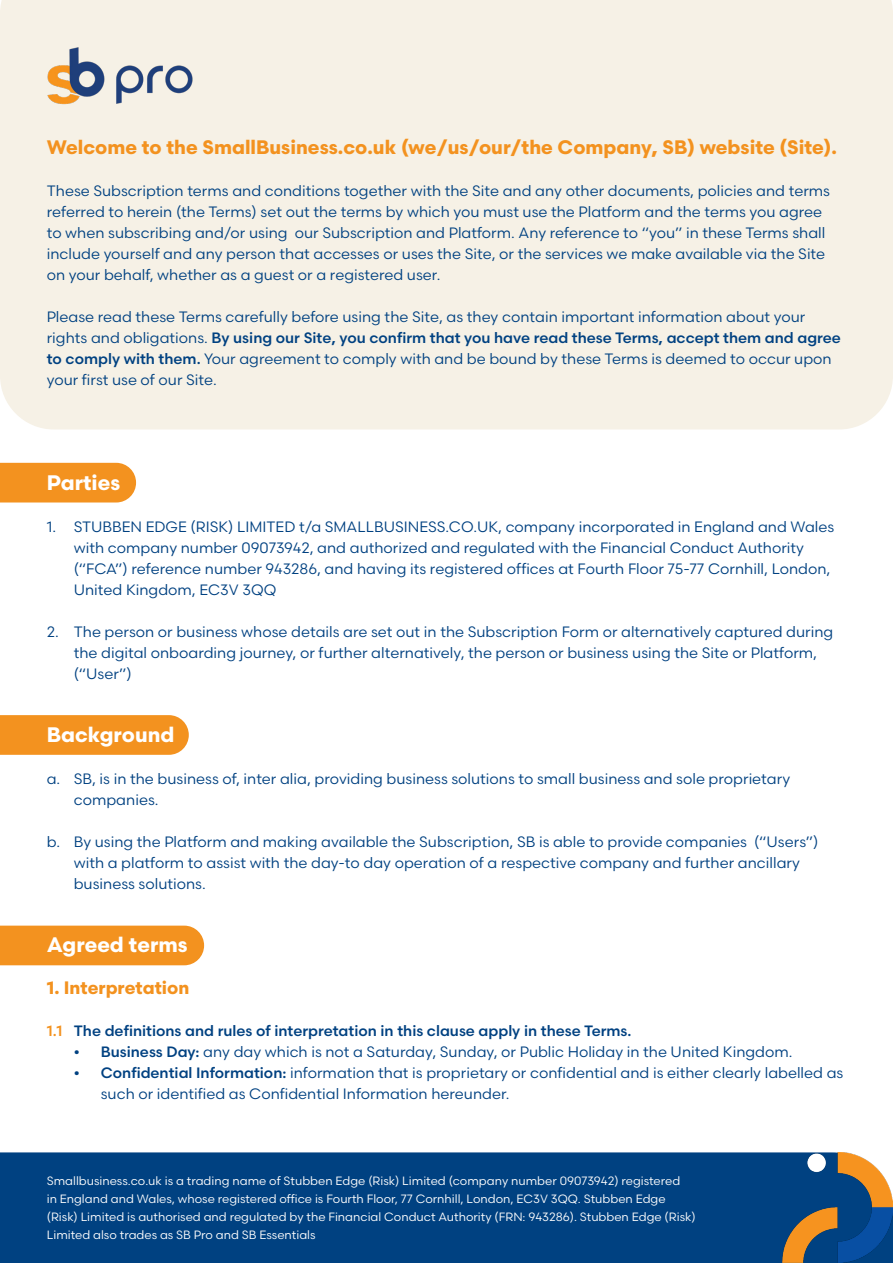
<style>
.page{position:relative;width:893px;height:1263px;background:#fff}
.page>*{position:absolute;margin:0;border:0;box-sizing:border-box;transform-origin:0 0}
.t1{font:700 21px "Scandia";color:#fff}
.t2{font:700 19.5px "Scandia";color:#f3921f}
.t3{font:700 18px "Scandia";color:#f3921f}
.t4{font:15px/21px "Scandia";color:#004181}
.t5{font:500 15px "Scandia";color:#004181}
.t6{font:12px/18px "Scandia";color:#fff}
.s1{font-weight:500}
.s2{color:#f3921f}
</style>
<div class="page">
<div style="left:0;top:463px;width:136px;height:39px;background:#f3921f"></div>
<svg style="left:0;top:715px;width:189px;height:40px;background:#f39525"></svg>
<div style="left:0;top:926px;width:204px;height:39px;background:#f3921f"></div>
<div style="left:0;top:0;width:893px;height:429px;background:#f6f1e6"></div>
<img style="left:47px;top:47px;width:147px;height:58px">
<div style="left:0;top:1152px;width:782px;height:111px;background:#004181"></div>
<img style="left:782px;top:1152px;width:111px;height:111px">
<p class="t2" style="left:47px;top:134px;width:792px">Welcome to the SmallBusiness.co.uk (we/us/our/the Company, SB) website (Site).</p>
<p class="t4" style="left:47px;top:180px;width:785px">These Subscription terms and conditions together with the Site and any other documents, policies and terms referred to herein (the Terms) set out the terms by which you must use the Platform and the terms you agree to when subscribing and/or using our Subscription and Platform. Any reference to “you” in these Terms shall include yourself and any person that accesses or uses the Site, or the services we make available via the Site on your behalf, whether as a guest or a registered user.</p>
<p class="t4" style="left:47px;top:306px;width:796px">Please read these Terms carefully before using the Site, as they contain important information about your rights and obligations. <span class="s1">By using our Site, you confirm that you have read these Terms, accept them and agree to comply with them.</span> Your agreement to comply with and be bound by these Terms is deemed to occur upon your first use of our Site.</p>
<p class="t1" style="left:47px;top:469px;width:75px">Parties</p>
<p class="t4" style="left:74px;top:516px;width:762px;text-indent:-27px">1. STUBBEN EDGE (RISK) LIMITED t/a SMALLBUSINESS.CO.UK, company incorporated in England and Wales with company number 09073942, and authorized and regulated with the Financial Conduct Authority (“FCA”) reference number 943286, and having its registered offices at Fourth Floor 75-77 Cornhill, London, United Kingdom, EC3V 3QQ</p>
<p class="t4" style="left:74px;top:621px;width:761px;text-indent:-27px">2. The person or business whose details are set out in the Subscription Form or alternatively captured during the digital onboarding journey, or further alternatively, the person or business using the Site or Platform, (“User”)</p>
<p class="t1" style="left:47px;top:721px;width:129px">Background</p>
<p class="t4" style="left:74px;top:768px;width:718px;text-indent:-27px">a. SB, is in the business of, inter alia, providing business solutions to small business and sole proprietary companies.</p>
<p class="t4" style="left:74px;top:831px;width:746px;text-indent:-27px">b. By using the Platform and making available the Subscription, SB is able to provide companies (“Users”) with a platform to assist with the day-to day operation of a respective company and further ancillary business solutions.</p>
<p class="t1" style="left:47px;top:931px;width:142px">Agreed terms</p>
<p class="t3" style="left:47px;top:976px;width:144px">1. Interpretation</p>
<p class="t5" style="left:47px;top:1021px;width:586px"><span class="s2">1.1</span> The definitions and rules of interpretation in this clause apply in these Terms.</p>
<p class="t4" style="left:74px;top:1041px;width:720px"><span class="s1">• Business Day:</span> any day which is not a Saturday, Sunday, or Public Holiday in the United Kingdom.</p>
<p class="t4" style="left:101px;top:1062px;width:744px;text-indent:-27px"><span class="s1">• Confidential Information:</span> information that is proprietary or confidential and is either clearly labelled as such or identified as Confidential Information hereunder.</p>
<p class="t6" style="left:47px;top:1171px;width:650px">Smallbusiness.co.uk is a trading name of Stubben Edge (Risk) Limited (company number 09073942) registered<br>in England and Wales, whose registered office is Fourth Floor, 77 Cornhill, London, EC3V 3QQ. Stubben Edge (Risk) Limited is authorised and regulated by the Financial Conduct Authority (FRN: 943286). Stubben Edge (Risk)<br>Limited also trades as SB Pro and SB Essentials</p>
</div>
